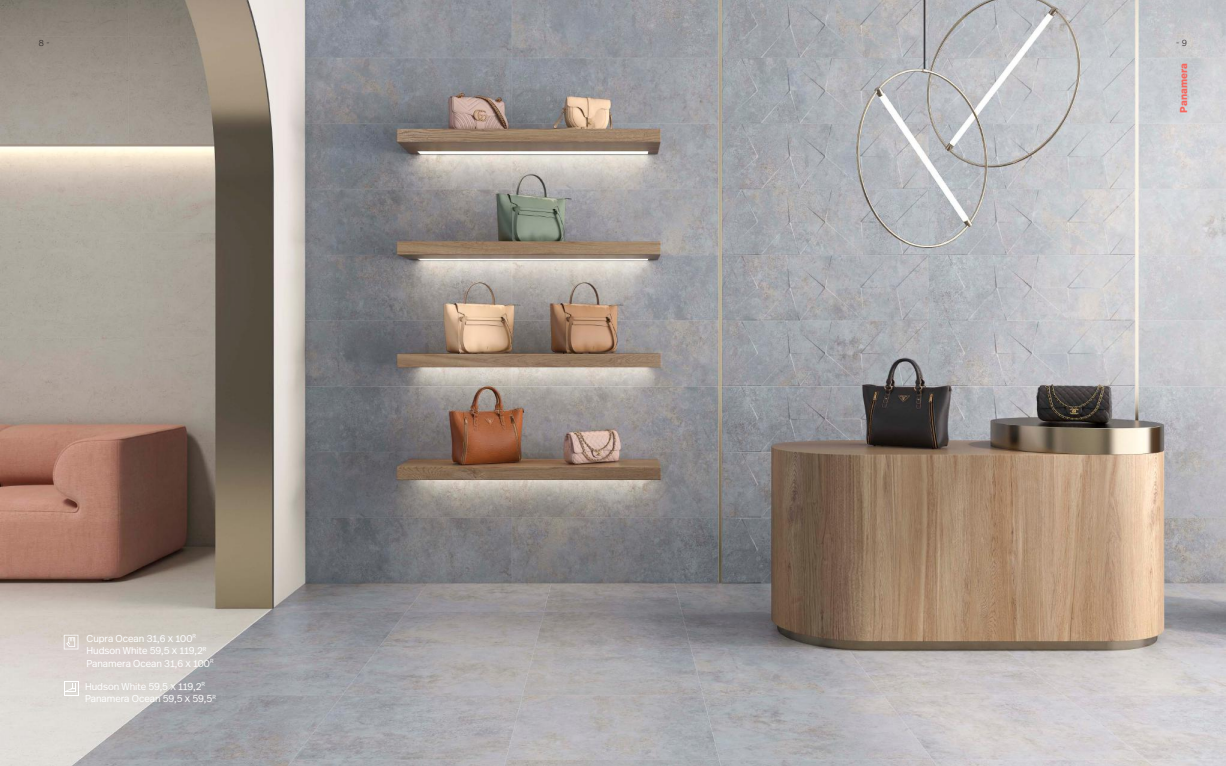
<style>
.page{position:relative;width:1226px;height:766px;background:#fff}
.page>*{position:absolute;margin:0;border:0;box-sizing:border-box;transform-origin:0 0}
.t1{font:300 10px/12.5px "Real Head Pro";color:#fff}
.t2{font:700 10px "Real Text Pro";letter-spacing:.01em;color:#f6665e}
.t3{font:300 8.75px "Real Text Pro";color:#241f1f}
</style>
<div class="page">
<img style="left:0;top:0;width:1226px;height:765px">
<svg style="left:64px;top:680px;width:15px;height:15px"></svg>
<svg style="left:64px;top:634px;width:14px;height:15px"></svg>
<p class="t3" style="left:39px;top:36px;width:12px">8 -</p>
<p class="t3" style="left:1176px;top:36px;width:12px">- 9</p>
<p class="t2" style="left:1175px;top:113px;width:51px;rotate:-90deg">Panamera</p>
<p class="t1" style="left:86px;top:631px;width:129px">Cupra Ocean 31,6 x 100<sup>R<br></sup>Hudson White 59,5 x 119,2<sup>R<br></sup>Panamera Ocean 31,6 x 100<sup>R</sup></p>
<p class="t1" style="left:85px;top:679px;width:132px">Hudson White 59,5 x 119,2<sup>R<br></sup>Panamera Ocean 59,5 x 59,5<sup>R</sup></p>
</div>
